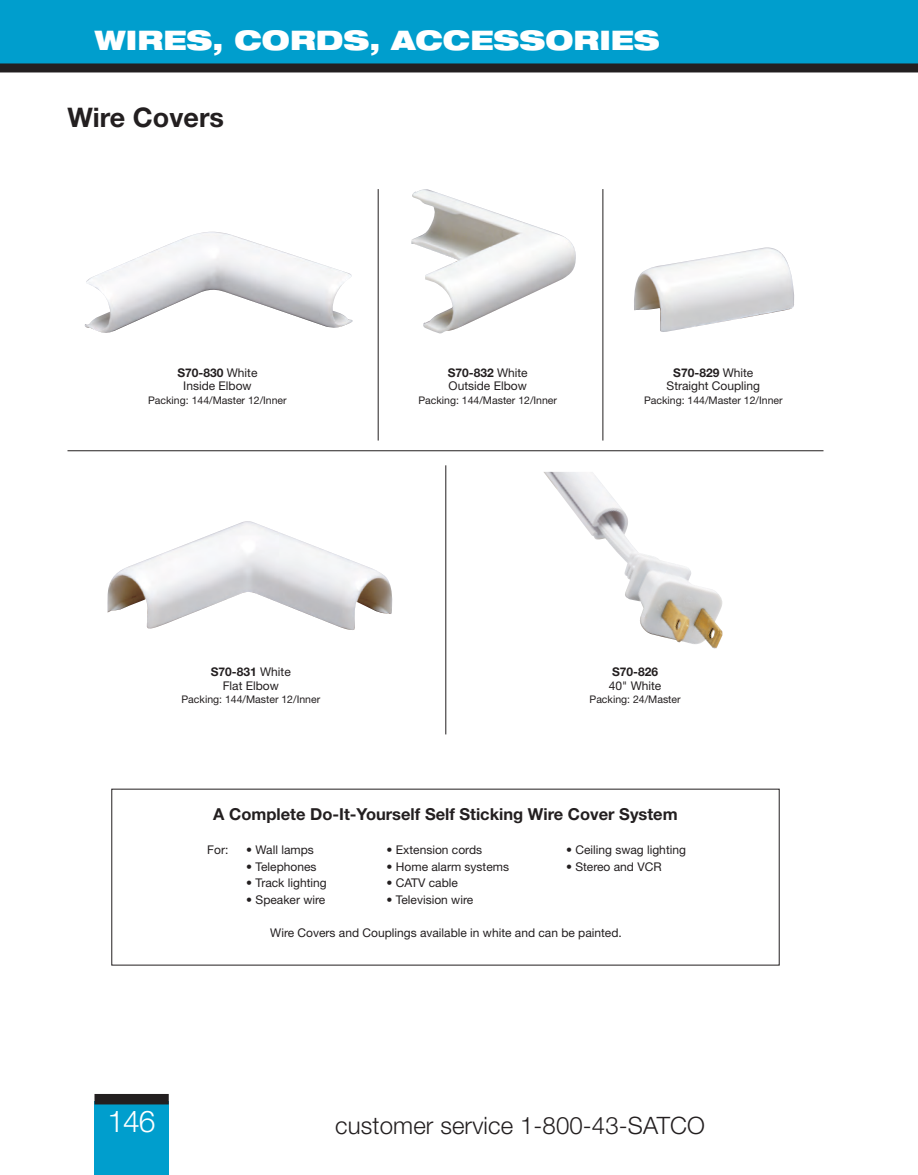
<style>
.page{position:relative;width:918px;height:1175px;background:#fff}
.page>*{position:absolute;margin:0;border:0;box-sizing:border-box;transform-origin:0 0}
.t1{font:300 30px "Helvetica Neue LT Std";color:#fff}
.t2{font:900 expanded 27px "Helvetica Neue LT Std";color:#fff}
.t3{font:700 27px "Helvetica Neue LT Std";color:#231f20}
.t4{font:300 24px "Helvetica Neue LT Std";letter-spacing:.005em;color:#231f20}
.t5{font:700 16.5px "Helvetica Neue LT Std";color:#231f20}
.t6{font:12px/13.5px "Helvetica Neue LT Std";color:#231f20;text-align:center}
.t7{font:700 12px "Helvetica Neue LT Std";color:#231f20}
.t8{font:10.5px "Helvetica Neue LT Std";color:#231f20}
.s1{font-weight:700}
</style>
<div class="page">
<div style="left:0;top:0;width:918px;height:68px;background:#009ecd"></div>
<div style="left:95px;top:1101px;width:74px;height:73px;background:#009ecd"></div>
<div style="left:95px;top:1094px;width:74px;height:10px;background:#231f20"></div>
<div style="left:0;top:63px;width:918px;height:9px;background:#231f20"></div>
<img style="left:84px;top:232px;width:269px;height:101px">
<img style="left:411px;top:189px;width:165px;height:145px">
<img style="left:634px;top:247px;width:160px;height:85px">
<img style="left:107px;top:521px;width:286px;height:109px">
<img style="left:543px;top:472px;width:180px;height:176px">
<hr style="left:68px;top:450px;width:756px;height:1px;background:#231f20">
<hr style="left:378px;top:189px;width:1px;height:251px;background:#231f20">
<hr style="left:603px;top:189px;width:1px;height:251px;background:#231f20">
<hr style="left:446px;top:465px;width:1px;height:269px;background:#231f20">
<h2 class="t2" style="left:94px;top:23px;width:567px">WIRES, CORDS, ACCESSORIES</h2>
<h2 class="t3" style="left:68px;top:101px;width:158px">Wire Covers</h2>
<p class="t6" style="left:177px;top:366px;width:82px"><span class="s1">S70-830</span> White<br>Inside Elbow</p>
<p class="t8" style="left:148px;top:394px;width:140px">Packing: 144/Master 12/Inner</p>
<p class="t6" style="left:448px;top:366px;width:82px;text-align:left"><span class="s1">S70-832</span> White<br>Outside Elbow</p>
<p class="t8" style="left:418px;top:394px;width:140px">Packing: 144/Master 12/Inner</p>
<p class="t6" style="left:667px;top:365px;width:95px"><span class="s1">S70-829</span> White<br>Straight Coupling</p>
<p class="t8" style="left:644px;top:394px;width:140px">Packing: 144/Master 12/Inner</p>
<p class="t6" style="left:211px;top:665px;width:82px"><span class="s1">S70-831</span> White<br>Flat Elbow</p>
<p class="t8" style="left:182px;top:693px;width:140px">Packing: 144/Master 12/Inner</p>
<p class="t7" style="left:612px;top:664px;width:48px">S70-826</p>
<p class="t6" style="left:609px;top:678px;width:54px">40" White</p>
<p class="t8" style="left:590px;top:693px;width:93px">Packing: 24/Master</p>
<h3 class="t5" style="left:213px;top:804px;width:466px">A Complete Do-It-Yourself Self Sticking Wire Cover System</h3>
<p class="t6" style="left:207px;top:843px;width:23px">For:</p>
<p class="t6" style="left:246px;top:843px;width:69px">• Wall lamps</p>
<p class="t6" style="left:246px;top:859px;width:72px">• Telephones</p>
<p class="t6" style="left:246px;top:876px;width:82px">• Track lighting</p>
<p class="t6" style="left:246px;top:892px;width:81px">• Speaker wire</p>
<p class="t6" style="left:566px;top:843px;width:121px">• Ceiling swag lighting</p>
<p class="t6" style="left:566px;top:859px;width:97px">• Stereo and VCR</p>
<p class="t6" style="left:387px;top:843px;width:97px">• Extension cords</p>
<p class="t6" style="left:387px;top:859px;width:124px">• Home alarm systems</p>
<p class="t6" style="left:387px;top:876px;width:73px">• CATV cable</p>
<p class="t6" style="left:387px;top:892px;width:88px">• Television wire</p>
<p class="t6" style="left:270px;top:925px;width:353px">Wire Covers and Couplings available in white and can be painted.</p>
<h1 class="t1" style="left:108px;top:1103px;width:49px">146</h1>
<h3 class="t4" style="left:335px;top:1110px;width:371px">customer service 1-800-43-SATCO</h3>
</div>
